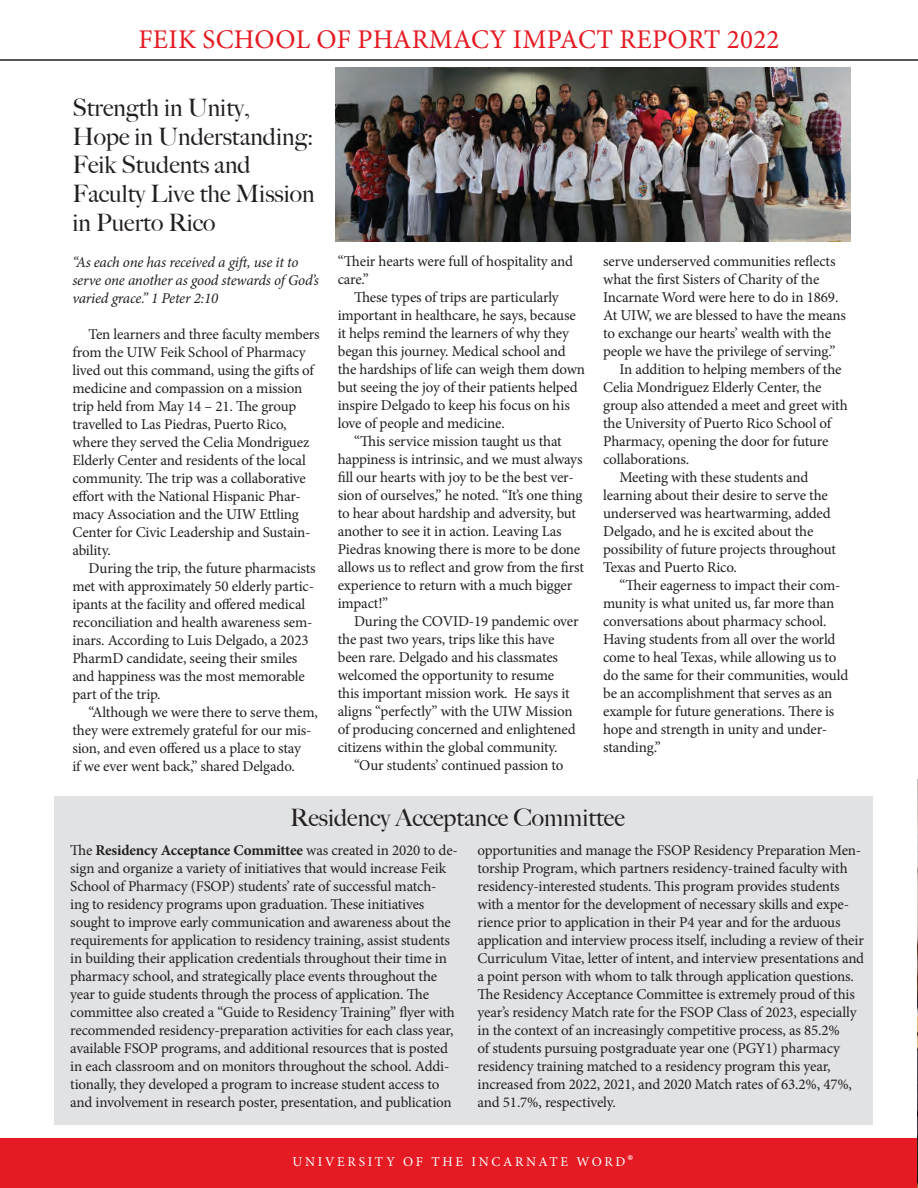
<style>
.page{position:relative;width:918px;height:1188px;background:#fff}
.page>*{position:absolute;margin:0;border:0;box-sizing:border-box;transform-origin:0 0}
.t1{font:27px "Minion Pro";letter-spacing:.01em;color:#e51a23}
.t2{font:500 24px/28.8px "Big Caslon";color:#231f20}
.t3{font:15px/18px "Minion Pro";letter-spacing:-.01em;color:#231f20}
.t4{font:italic 15px/18px "Minion Pro";letter-spacing:-.015em;color:#231f20}
.t5{font:13.5px "Minion Pro";letter-spacing:.2em;color:#fff}
.s1{font-weight:700}
.s2{font-weight:700;font-size:18px}
</style>
<div class="page">
<div style="left:0;top:1138px;width:918px;height:50px;background:#e51a23"></div>
<div style="left:54px;top:796px;width:819px;height:329px;background:#e1e2e4"></div>
<hr style="left:0;top:59px;width:918px;height:2px;background:#231f20">
<img style="left:917px;top:779px;width:1px;height:409px">
<img style="left:335px;top:68px;width:515px;height:174px">
<h1 class="t1" style="left:138px;top:21px;width:643px">FEIK SCHOOL OF PHARMACY IMPACT REPORT 2022</h1>
<h2 class="t2" style="left:72px;top:92px;width:244px">Strength in Unity,<br>Hope in Understanding:<br>Feik Students and<br>Faculty Live the Mission in Puerto Rico</h2>
<p class="t4" style="left:72px;top:253px;width:248px">“As each one has received a gift, use it to serve one another as good stewards of God’s varied grace.” 1 Peter 2:10</p>
<p class="t3" style="left:72px;top:325px;width:249px;text-indent:16px">Ten learners and three faculty members from the UIW Feik School of Pharmacy lived out this command, using the gifts of medicine and compassion on a mission trip held from May 14 – 21. The group travelled to Las Piedras, Puerto Rico, where they served the Celia Mondriguez Elderly Center and residents of the local community. The trip was a collaborative effort with the National Hispanic Phar&shy;macy Association and the UIW Ettling Center for Civic Leadership and Sustain&shy;ability.</p>
<p class="t3" style="left:72px;top:559px;width:245px;text-indent:16px">During the trip, the future pharmacists met with approximately 50 elderly partic&shy;ipants at the facility and offered medical reconciliation and health awareness sem&shy;inars. According to Luis Delgado, a 2023<br>PharmD candidate, seeing their smiles and happiness was the most memorable part of the trip.</p>
<p class="t3" style="left:72px;top:703px;width:247px;text-indent:16px">“Although we were there to serve them, they were extremely grateful for our mis&shy;sion, and even offered us a place to stay<br>if we ever went back,” shared Delgado.</p>
<p class="t3" style="left:338px;top:252px;width:237px">“Their hearts were full of hospitality and care.”</p>
<p class="t3" style="left:354px;top:288px;width:206px">These types of trips are particularly</p>
<p class="t3" style="left:338px;top:306px;width:240px">important in healthcare, he says, because</p>
<p class="t3" style="left:338px;top:324px;width:233px">it helps remind the learners of why they</p>
<p class="t3" style="left:338px;top:342px;width:229px">began this journey. Medical school and</p>
<p class="t3" style="left:338px;top:360px;width:249px">the hardships of life can weigh them down</p>
<p class="t3" style="left:338px;top:378px;width:242px">but seeing the joy of their patients helped</p>
<p class="t3" style="left:338px;top:396px;width:234px">inspire Delgado to keep his focus on his</p>
<p class="t3" style="left:338px;top:414px;width:169px">love of people and medicine.</p>
<p class="t3" style="left:354px;top:432px;width:209px">“This service mission taught us that</p>
<p class="t3" style="left:338px;top:450px;width:246px">happiness is intrinsic, and we must always</p>
<p class="t3" style="left:338px;top:468px;width:237px">fill our hearts with joy to be the best ver-</p>
<p class="t3" style="left:338px;top:486px;width:246px">sion of ourselves,” he noted. “It’s one thing</p>
<p class="t3" style="left:338px;top:504px;width:240px">to hear about hardship and adversity, but</p>
<p class="t3" style="left:338px;top:522px;width:226px">another to see it in action. Leaving Las</p>
<p class="t3" style="left:338px;top:540px;width:244px">Piedras knowing there is more to be done</p>
<p class="t3" style="left:338px;top:558px;width:248px">allows us to reflect and grow from the first</p>
<p class="t3" style="left:338px;top:576px;width:236px">experience to return with a much bigger</p>
<p class="t3" style="left:338px;top:594px;width:52px">impact!”</p>
<p class="t3" style="left:354px;top:612px;width:226px">During the COVID-19 pandemic over</p>
<p class="t3" style="left:338px;top:630px;width:218px">the past two years, trips like this have</p>
<p class="t3" style="left:338px;top:648px;width:222px">been rare. Delgado and his classmates</p>
<p class="t3" style="left:338px;top:666px;width:218px">welcomed the opportunity to resume</p>
<p class="t3" style="left:338px;top:684px;width:234px">this important mission work. He says it</p>
<p class="t3" style="left:338px;top:702px;width:236px">aligns “perfectly” with the UIW Mission</p>
<p class="t3" style="left:338px;top:720px;width:240px">of producing concerned and enlightened</p>
<p class="t3" style="left:338px;top:738px;width:221px">citizens within the global community.</p>
<p class="t3" style="left:354px;top:756px;width:211px">“Our students’ continued passion to</p>
<p class="t3" style="left:603px;top:252px;width:234px">serve underserved communities reflects</p>
<p class="t3" style="left:603px;top:270px;width:218px">what the first Sisters of Charity of the</p>
<p class="t3" style="left:603px;top:288px;width:237px">Incarnate Word were here to do in 1869.</p>
<p class="t3" style="left:603px;top:306px;width:244px">At UIW, we are blessed to have the means</p>
<p class="t3" style="left:603px;top:324px;width:230px">to exchange our hearts’ wealth with the</p>
<p class="t3" style="left:603px;top:342px;width:234px">people we have the privilege of serving.”</p>
<p class="t3" style="left:619px;top:360px;width:224px">In addition to helping members of the</p>
<p class="t3" style="left:603px;top:378px;width:220px">Celia Mondriguez Elderly Center, the</p>
<p class="t3" style="left:603px;top:396px;width:246px">group also attended a meet and greet with</p>
<p class="t3" style="left:603px;top:414px;width:230px">the University of Puerto Rico School of</p>
<p class="t3" style="left:603px;top:432px;width:227px">Pharmacy, opening the door for future</p>
<p class="t3" style="left:603px;top:450px;width:88px">collaborations.</p>
<p class="t3" style="left:619px;top:468px;width:191px">Meeting with these students and</p>
<p class="t3" style="left:603px;top:486px;width:226px">learning about their desire to serve the</p>
<p class="t3" style="left:603px;top:504px;width:229px">underserved was heartwarming, added</p>
<p class="t3" style="left:603px;top:522px;width:212px">Delgado, and he is excited about the</p>
<p class="t3" style="left:603px;top:540px;width:235px">possibility of future projects throughout</p>
<p class="t3" style="left:603px;top:558px;width:135px">Texas and Puerto Rico.</p>
<p class="t3" style="left:619px;top:576px;width:223px">“Their eagerness to impact their com-</p>
<p class="t3" style="left:603px;top:594px;width:233px">munity is what united us, far more than</p>
<p class="t3" style="left:603px;top:612px;width:225px">conversations about pharmacy school.</p>
<p class="t3" style="left:603px;top:630px;width:234px">Having students from all over the world</p>
<p class="t3" style="left:603px;top:648px;width:235px">come to heal Texas, while allowing us to</p>
<p class="t3" style="left:603px;top:666px;width:247px">do the same for their communities, would</p>
<p class="t3" style="left:603px;top:684px;width:231px">be an accomplishment that serves as an</p>
<p class="t3" style="left:603px;top:702px;width:233px">example for future generations. There is</p>
<p class="t3" style="left:603px;top:720px;width:226px">hope and strength in unity and under-</p>
<p class="t3" style="left:603px;top:738px;width:59px">standing.”</p>
<h2 class="t2" style="left:290px;top:802px;width:336px">Residency Acceptance Committee</h2>
<p class="t3" style="left:70px;top:842px;width:389px">The <span class="s1">Residency Acceptance Committee</span> was created in 2020 to de&shy;sign and organize a variety of initiatives that would increase Feik School of Pharmacy (FSOP) students’ rate of successful match&shy;ing to residency programs upon graduation. These initiatives sought to improve early communication and awareness about the requirements for application to residency training, assist students in building their application credentials throughout their time in pharmacy school, and strategically place events throughout the year to guide students through the process of application. The committee also created a “Guide to Residency Training” flyer with recommended residency-preparation activities for each class year, available FSOP programs, and additional resources that is posted in each classroom and on monitors throughout the school. Addi&shy;tionally, they developed a program to increase student access to and involvement in research poster, presentation, and publication</p>
<p class="t3" style="left:478px;top:842px;width:388px">opportunities and manage the FSOP Residency Preparation Men&shy;torship Program, which partners residency-trained faculty with residency-interested students. This program provides students with a mentor for the development of necessary skills and expe&shy;rience prior to application in their P4 year and for the arduous application and interview process itself, including a review of their Curriculum Vitae, letter of intent, and interview presentations and a point person with whom to talk through application questions.<br>The Residency Acceptance Committee is extremely proud of this year’s residency Match rate for the FSOP Class of 2023, especially in the context of an increasingly competitive process, as 85.2%<br>of students pursuing postgraduate year one (PGY1) pharmacy residency training matched to a residency program this year, increased from 2022, 2021, and 2020 Match rates of 63.2%, 47%, and 51.7%, respectively.</p>
<p class="t5" style="left:292px;top:1152px;width:342px">UNIVERSITY OF THE INCARNATE WORD<span class="s2">®</span></p>
</div>
